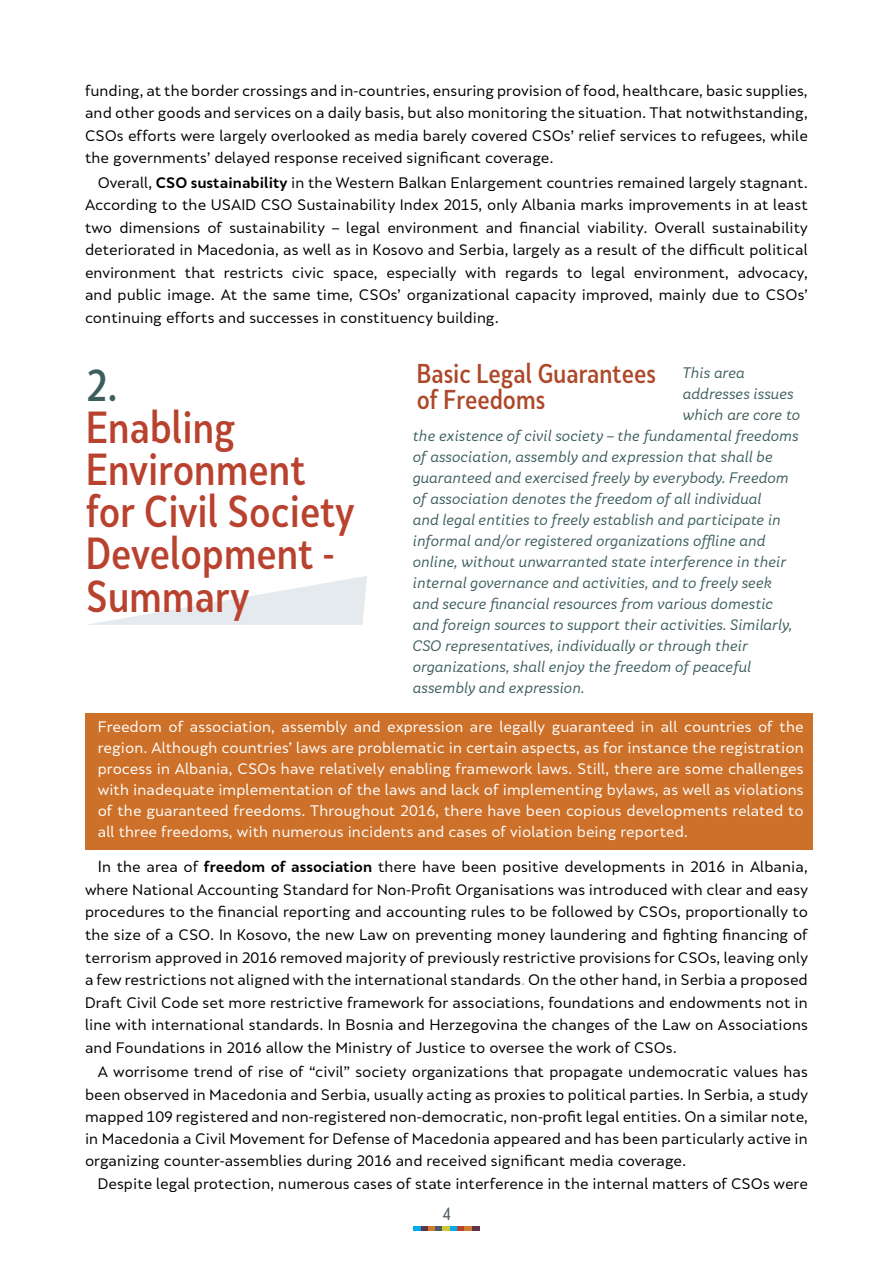
<style>
.page{position:relative;width:893px;height:1263px;background:#fff}
.page>*{position:absolute;margin:0;border:0;box-sizing:border-box;transform-origin:0 0}
.t1{font:500 42px/42px "Skola Sans Cn";color:#b9422f}
.t2{font:500 42px "Skola Sans Cn";color:#3c5e5d}
.t3{font:500 25.5px/25.5px "Skola Sans Cn";color:#ad4828}
.t4{font:16.5px "Skola Sans Cn";color:#4c5c65}
.t5{font:14.25px/22.5px "Skola Sans";color:#000;text-align:justify}
.t6{font:14.25px "Skola Sans It";color:#3c5e5d}
.t7{font:14.25px/21px "Skola Sans";color:#fff;text-align:justify}
.s1{font-weight:700}
.s2{font-size:15px}
.s3{color:#9bbb59}
</style>
<div class="page">
<svg style="left:414px;top:1226px;width:14px;height:5px"></svg>
<div style="left:428px;top:1226px;width:8px;height:5px;background:#ce7b2d"></div>
<svg style="left:436px;top:1226px;width:21px;height:5px"></svg>
<div style="left:457px;top:1226px;width:8px;height:5px;background:#b9422f"></div>
<svg style="left:465px;top:1226px;width:14px;height:5px"></svg>
<div style="left:85px;top:713px;width:727px;height:136px;background:#cd7029"></div>
<svg style="left:87px;top:576px;width:280px;height:49px"></svg>
<p class="t5" style="left:85px;top:79px;width:724px">funding, at the border crossings and in-countries, ensuring provision of food, healthcare, basic supplies, and other goods and services on a daily basis, but also monitoring the situation. That notwithstanding, CSOs efforts were largely overlooked as media barely covered CSOs’ relief services to refugees, while the governments’ delayed response received significant coverage.</p>
<p class="t5" style="left:85px;top:171px;width:724px;text-indent:13px">Overall, <span class="s1">CSO sustainability</span> in the Western Balkan Enlargement countries remained largely stagnant.<br>According to the USAID CSO Sustainability Index 2015, only Albania marks improvements in at least two dimensions of sustainability – legal environment and financial viability. Overall sustainability deteriorated in Macedonia, as well as in Kosovo and Serbia, largely as a result of the difficult political environment that restricts civic space, especially with regards to legal environment, advocacy, and public image. At the same time, CSOs’ organizational capacity improved, mainly due to CSOs’ continuing efforts and successes in constituency building.</p>
<h2 class="t3" style="left:417px;top:361px;width:241px">Basic Legal Guarantees of Freedoms</h2>
<p class="t6" style="left:682px;top:364px;width:63px">This area</p>
<p class="t6" style="left:682px;top:385px;width:112px">addresses issues</p>
<p class="t6" style="left:682px;top:406px;width:119px">which are core to</p>
<p class="t6" style="left:412px;top:427px;width:387px">the existence of civil society – the fundamental freedoms</p>
<p class="t6" style="left:412px;top:448px;width:361px">of association, assembly and expression that shall be</p>
<p class="t6" style="left:412px;top:469px;width:378px">guaranteed and exercised freely by everybody. Freedom</p>
<p class="t6" style="left:412px;top:490px;width:350px">of association denotes the freedom of all individual</p>
<p class="t6" style="left:412px;top:511px;width:370px">and legal entities to freely establish and participate in</p>
<p class="t6" style="left:412px;top:532px;width:354px">informal and/or registered organizations offline and</p>
<p class="t6" style="left:412px;top:553px;width:375px">online, without unwarranted state interference in their</p>
<p class="t6" style="left:412px;top:574px;width:360px">internal governance and activities, and to freely seek</p>
<p class="t6" style="left:412px;top:595px;width:362px">and secure financial resources from various domestic</p>
<p class="t6" style="left:412px;top:616px;width:381px">and foreign sources to support their activities. Similarly,</p>
<p class="t6" style="left:412px;top:637px;width:337px">CSO representatives, individually or through their</p>
<p class="t6" style="left:412px;top:658px;width:340px">organizations, shall enjoy the freedom of peaceful</p>
<p class="t6" style="left:412px;top:679px;width:173px">assembly and expression.</p>
<p class="t7" style="left:98px;top:716px;width:707px">Freedom of association, assembly and expression are legally guaranteed in all countries of the region. Although countries’ laws are problematic in certain aspects, as for instance the registration process in Albania, CSOs have relatively enabling framework laws. Still, there are some challenges with inadequate implementation of the laws and lack of implementing bylaws, as well as violations of the guaranteed freedoms. Throughout 2016, there have been copious developments related to all three freedoms, with numerous incidents and cases of violation being reported.</p>
<p class="t5" style="left:85px;top:856px;width:724px;text-indent:13px"><span class="s2">I</span>n the area of <span class="s1">freedom of association</span> there have been positive developments in 2016 in Albania, where National Accounting Standard for Non-Profit Organisations was introduced with clear and easy procedures to the financial reporting and accounting rules to be followed by CSOs, proportionally to the size of a CSO. In Kosovo, the new Law on preventing money laundering and fighting financing of terrorism approved in 2016 removed majority of previously restrictive provisions for CSOs, leaving only a few restrictions not aligned with the international standards<span class="s3">.</span> On the other hand, in Serbia a proposed Draft Civil Code set more restrictive framework for associations, foundations and endowments not in line with international standards. In Bosnia and Herzegovina the changes of the Law on Associations and Foundations in 2016 allow the Ministry of Justice to oversee the work of CSOs.</p>
<p class="t5" style="left:85px;top:1061px;width:724px;text-indent:13px">A worrisome trend of rise of “civil” society organizations that propagate undemocratic values has been observed in Macedonia and Serbia, usually acting as proxies to political parties. In Serbia, a study mapped 109 registered and non-registered non-democratic, non-profit legal entities. On a similar note, in Macedonia a Civil Movement for Defense of Macedonia appeared and has been particularly active in organizing counter-assemblies during 2016 and received significant media coverage.</p>
<p class="t5" style="left:98px;top:1173px;width:712px">Despite legal protection, numerous cases of state interference in the internal matters of CSOs were</p>
<h1 class="t2" style="left:86px;top:360px;width:33px">2.</h1>
<h1 class="t1" style="left:86px;top:406px;width:270px">Enabling<br>Environment for Civil Society<br>Development -<br>Summary</h1>
<p class="t4" style="left:442px;top:1204px;width:10px">4</p>
</div>
